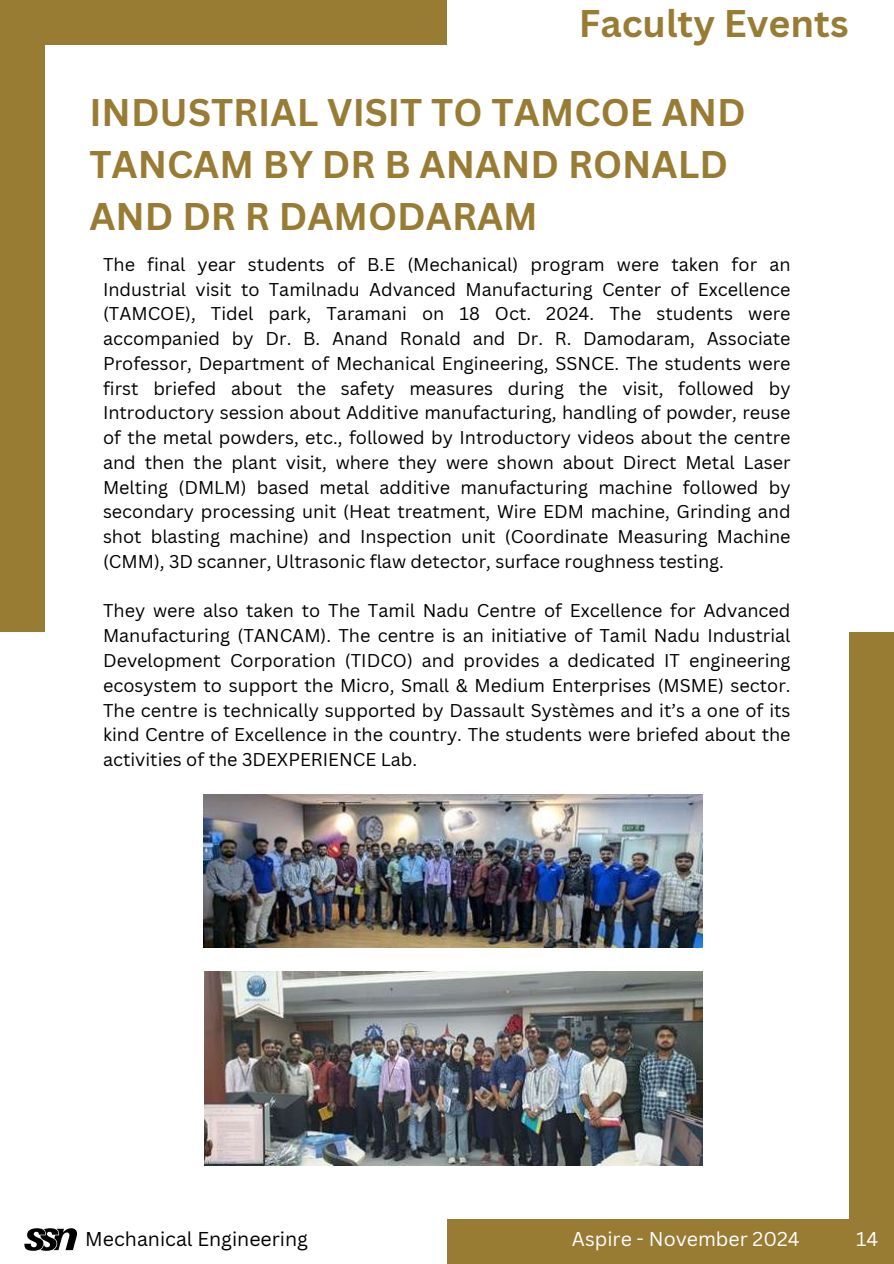
<style>
.page{position:relative;width:894px;height:1264px;background:#fff}
.page>*{position:absolute;margin:0;border:0;box-sizing:border-box;transform-origin:0 0}
.t1{font:700 37.5px/51.8px "Canva Sans";color:#997c34}
.t2{font:19.5px "Canva Sans";color:#000}
.t3{font:19.5px "Canva Sans";color:#fff}
.t4{font:18px/24.8px "Canva Sans";color:#000;text-align:justify}
</style>
<div class="page">
<div style="left:0;top:0;width:446px;height:44px;background:#997c34"></div>
<div style="left:446px;top:1218px;width:447px;height:45px;background:#997c34"></div>
<div style="left:0;top:0;width:44px;height:631px;background:#997c34"></div>
<div style="left:848px;top:631px;width:45px;height:632px;background:#997c34"></div>
<svg style="left:24px;top:1228px;width:53px;height:22px"></svg>
<img style="left:204px;top:794px;width:498px;height:153px">
<img style="left:205px;top:971px;width:497px;height:194px">
<h1 class="t1" style="left:578px;top:-4px;width:271px">Faculty Events</h1>
<h1 class="t1" style="left:89px;top:86px;width:657px">INDUSTRIAL VISIT TO TAMCOE AND<br>TANCAM BY DR B ANAND RONALD<br>AND DR R DAMODARAM</h1>
<p class="t4" style="left:103px;top:251px;width:689px">The final year students of B.E (Mechanical) program were taken for an Industrial visit to Tamilnadu Advanced Manufacturing Center of Excellence (TAMCOE), Tidel park, Taramani on 18 Oct. 2024. The students were accompanied by Dr. B. Anand Ronald and Dr. R. Damodaram, Associate Professor, Department of Mechanical Engineering, SSNCE. The students were first briefed about the safety measures during the visit, followed by Introductory session about Additive manufacturing, handling of powder, reuse of the metal powders, etc., followed by Introductory videos about the centre and then the plant visit, where they were shown about Direct Metal Laser Melting (DMLM) based metal additive manufacturing machine followed by secondary processing unit (Heat treatment, Wire EDM machine, Grinding and shot blasting machine) and Inspection unit (Coordinate Measuring Machine (CMM), 3D scanner, Ultrasonic flaw detector, surface roughness testing.</p>
<p class="t4" style="left:103px;top:598px;width:689px">They were also taken to The Tamil Nadu Centre of Excellence for Advanced Manufacturing (TANCAM). The centre is an initiative of Tamil Nadu Industrial Development Corporation (TIDCO) and provides a dedicated IT engineering ecosystem to support the Micro, Small &amp; Medium Enterprises (MSME) sector.<br>The centre is technically supported by Dassault Systèmes and it’s a one of its kind Centre of Excellence in the country. The students were briefed about the activities of the 3DEXPERIENCE Lab.</p>
<p class="t2" style="left:85px;top:1225px;width:224px">Mechanical Engineering</p>
<p class="t3" style="left:572px;top:1225px;width:229px">Aspire - November 2024</p>
<p class="t3" style="left:855px;top:1225px;width:24px">14</p>
</div>
